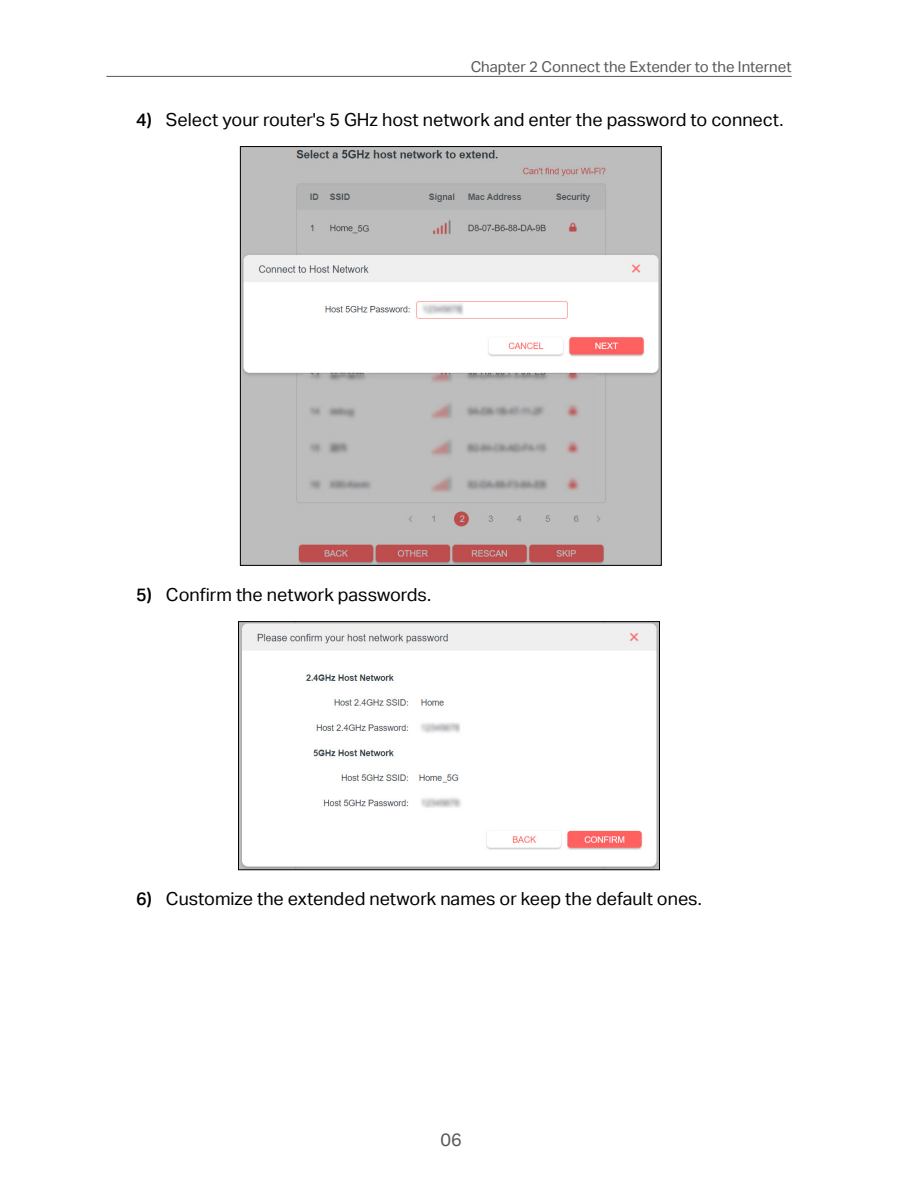
<style>
.page{position:relative;width:898px;height:1187px;background:#fff}
.page>*{position:absolute;margin:0;border:0;box-sizing:border-box;transform-origin:0 0}
.t1{font:18px "TP Link Aktiv Regular";color:#000}
.t2{font:18px "TP Link Aktiv Regular";color:#595757}
.t3{font:15px "TP Link Aktiv Regular";color:#595757}
.s1{font-family:"TP Link Aktiv Medium"}
</style>
<div class="page">
<hr style="left:106px;top:76px;width:685px;height:1px;background:#595757">
<img style="left:242px;top:148px;width:417px;height:415px">
<img style="left:240px;top:623px;width:417px;height:244px">
<div style="left:238px;top:621px;width:421px;height:248px;border:1px solid #000"></div>
<p class="t3" style="left:470px;top:58px;width:322px">Chapter 2 Connect the Extender to the Internet</p>
<p class="t1" style="left:136px;top:109px;width:648px"><span class="s1">4)</span> Select your router's 5 GHz host network and enter the password to connect.</p>
<p class="t1" style="left:136px;top:584px;width:296px"><span class="s1">5)</span> Confirm the network passwords.</p>
<p class="t1" style="left:136px;top:888px;width:567px"><span class="s1">6)</span> Customize the extended network names or keep the default ones.</p>
<p class="t2" style="left:440px;top:1129px;width:23px">06</p>
</div>
